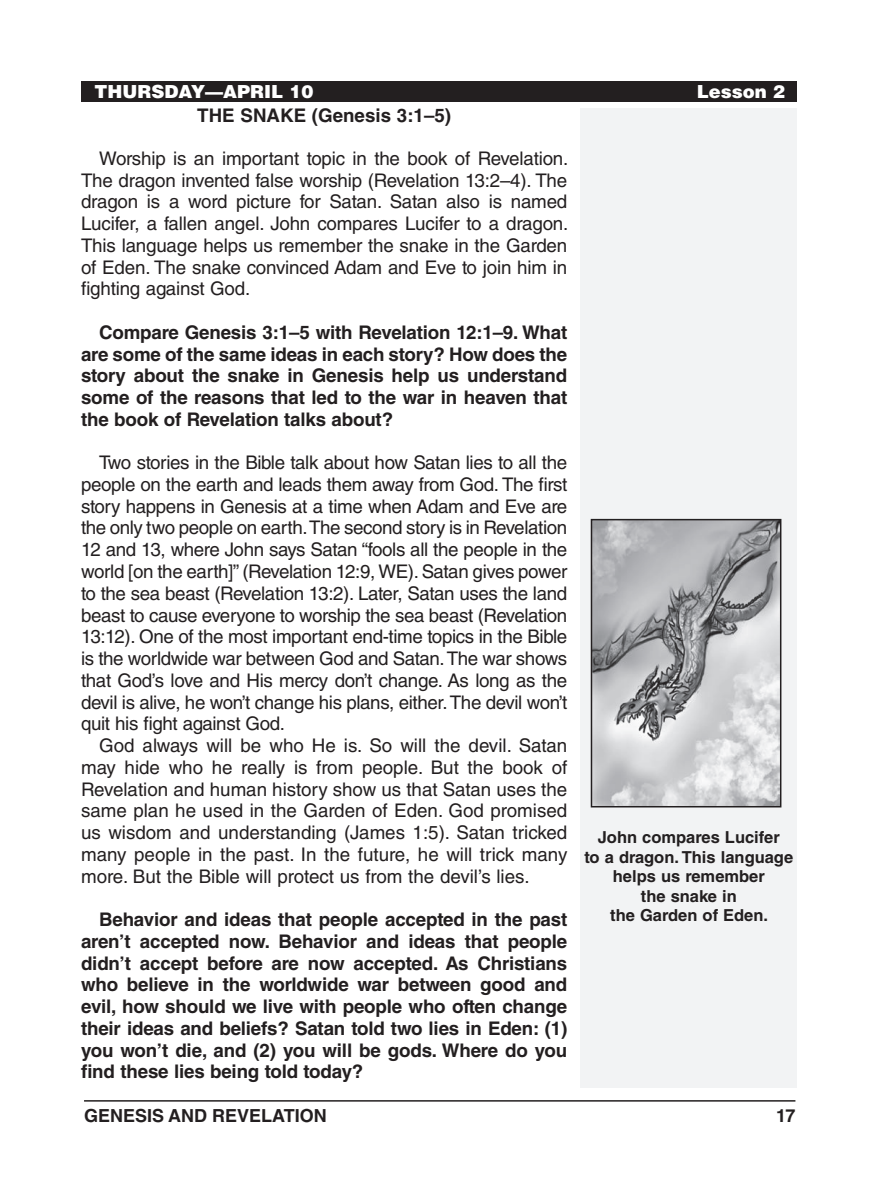
<style>
.page{position:relative;width:878px;height:1202px;background:#fff}
.page>*{position:absolute;margin:0;border:0;box-sizing:border-box;transform-origin:0 0}
.Body_Text_SpaceBefor{font:18.75px/21.8px "Helvetica LT Std";letter-spacing:-.02em;color:#231f20;text-align:justify}
.Body_Text_Bold_Space{font:700 18.75px/21.8px "Helvetica LT Std";letter-spacing:-.01em;color:#231f20;text-align:justify}
.Body_Text{font:18.75px/21.8px "Helvetica LT Std";color:#231f20;text-align:justify}
.Subheadings{font:700 18.75px "Helvetica LT Std";color:#231f20}
.Running_Head_-_Right{font:900 18px "Helvetica LT Std";color:#fff}
.t1{font:700 18px "Helvetica LT Std";color:#231f20}
.Image_Captions{font:700 16.5px/19.5px "Helvetica LT Std";color:#231f20;text-align:center}
</style>
<div class="page">
<hr style="left:84px;top:1100px;width:711px;height:1px;background:#231f20">
<div style="left:580px;top:108px;width:216px;height:979px;background:#f2f3f4"></div>
<div style="left:81px;top:81px;width:715px;height:20px;background:#231f20"></div>
<img style="left:593px;top:522px;width:185px;height:282px">
<div style="left:590px;top:519px;width:191px;height:288px;border:2px solid #231f20"></div>
<p class="Running_Head_-_Right" style="left:95px;top:79px;width:220px">THURSDAY—APRIL 10</p>
<p class="Running_Head_-_Right" style="left:696px;top:79px;width:90px">Lesson 2</p>
<p class="Subheadings" style="left:197px;top:103px;width:255px">THE SNAKE (Genesis 3:1–5)</p>
<p class="Body_Text_SpaceBefor" style="left:81px;top:147px;width:489px;text-indent:18px">Worship is an important topic in the book of Revelation.<br>The dragon invented false worship (Revelation 13:2–4). The dragon is a word picture for Satan. Satan also is named Lucifer, a fallen angel. John compares Lucifer to a dragon.<br>This language helps us remember the snake in the Garden of Eden. The snake convinced Adam and Eve to join him in fighting against God.</p>
<p class="Body_Text_Bold_Space" style="left:81px;top:321px;width:488px;text-indent:18px">Compare Genesis 3:1–5 with Revelation 12:1–9. What are some of the same ideas in each story? How does the story about the snake in Genesis help us understand some of the reasons that led to the war in heaven that the book of Revelation talks about?</p>
<p class="Body_Text_SpaceBefor" style="left:81px;top:452px;width:488px;text-indent:18px">Two stories in the Bible talk about how Satan lies to all the people on the earth and leads them away from God. The first story happens in Genesis at a time when Adam and Eve are the only two people on earth. The second story is in Revelation 12 and 13, where John says Satan “fools all the people in the world [on the earth]” (Revelation 12:9, WE). Satan gives power to the sea beast (Revelation 13:2). Later, Satan uses the land beast to cause everyone to worship the sea beast (Revelation 13:12). One of the most important end-time topics in the Bible is the worldwide war between God and Satan. The war shows that God’s love and His mercy don’t change. As long as the devil is alive, he won’t change his plans, either. The devil won’t quit his fight against God.</p>
<p class="Body_Text" style="left:81px;top:734px;width:488px;text-indent:18px">God always will be who He is. So will the devil. Satan may hide who he really is from people. But the book of Revelation and human history show us that Satan uses the same plan he used in the Garden of Eden. God promised us wisdom and understanding (James 1:5). Satan tricked many people in the past. In the future, he will trick many more. But the Bible will protect us from the devil’s lies.</p>
<p class="Body_Text_Bold_Space" style="left:81px;top:908px;width:488px;text-indent:18px">Behavior and ideas that people accepted in the past aren’t accepted now. Behavior and ideas that people didn’t accept before are now accepted. As Christians who believe in the worldwide war between good and evil, how should we live with people who often change their ideas and beliefs? Satan told two lies in Eden: (1) you won’t die, and (2) you will be gods. Where do you find these lies being told today?</p>
<p class="Image_Captions" style="left:598px;top:827px;width:183px">John compares Lucifer</p>
<p class="Image_Captions" style="left:584px;top:847px;width:210px">to a dragon. This language helps us remember</p>
<p class="Image_Captions" style="left:641px;top:886px;width:97px">the snake in</p>
<p class="Image_Captions" style="left:610px;top:905px;width:159px">the Garden of Eden.</p>
<p class="t1" style="left:84px;top:1104px;width:244px">GENESIS AND REVELATION</p>
<p class="t1" style="left:776px;top:1104px;width:21px">17</p>
</div>
